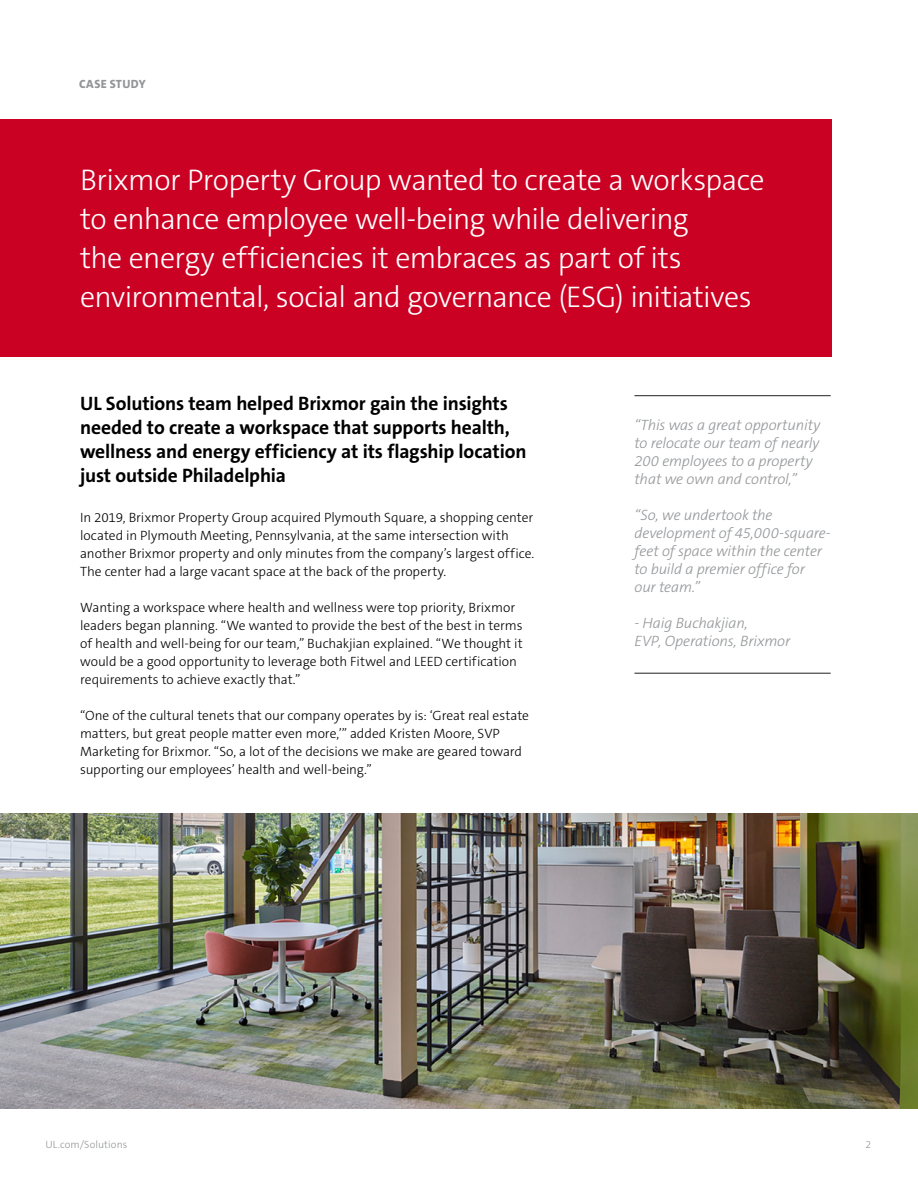
<style>
.page{position:relative;width:918px;height:1188px;background:#fff}
.page>*{position:absolute;margin:0;border:0;box-sizing:border-box;transform-origin:0 0}
.t1{font:300 30px/39px "The Sans C5";letter-spacing:-.02em;color:#fff}
.t2{font:700 19.5px/24px "The Sans C5";letter-spacing:-.01em;color:#000}
.t3{font:italic 300 15px/18px "The Sans C5";letter-spacing:-.01em;color:#939598}
.t4{font:300 13.5px/18px "The Sans C5";letter-spacing:-.005em;color:#000}
.t5{font:800 12px "The Sans C5";letter-spacing:.03em;color:#939598}
.t6{font:300 10.5px "The Sans C5";letter-spacing:.01em;color:#939598}
</style>
<div class="page">
<img style="left:0;top:813px;width:918px;height:295px">
<div style="left:0;top:119px;width:832px;height:238px;background:#ca0123"></div>
<hr style="left:635px;top:395px;width:196px;height:1px;background:#231f20">
<hr style="left:635px;top:673px;width:196px;height:1px;background:#231f20">
<p class="t5" style="left:79px;top:77px;width:68px">CASE STUDY</p>
<h1 class="t1" style="left:80px;top:161px;width:686px">Brixmor Property Group wanted to create a workspace to enhance employee well-being while delivering<br>the energy efficiencies it embraces as part of its environmental, social and governance (ESG) initiatives</h1>
<h2 class="t2" style="left:80px;top:392px;width:448px">UL Solutions team helped Brixmor gain the insights needed to create a workspace that supports health, wellness and energy efficiency at its flagship location just outside Philadelphia</h2>
<p class="t4" style="left:80px;top:508px;width:456px">In 2019, Brixmor Property Group acquired Plymouth Square, a shopping center located in Plymouth Meeting, Pennsylvania, at the same intersection with another Brixmor property and only minutes from the company’s largest office.<br>The center had a large vacant space at the back of the property.</p>
<p class="t4" style="left:80px;top:598px;width:444px">Wanting a workspace where health and wellness were top priority, Brixmor leaders began planning. “We wanted to provide the best of the best in terms of health and well-being for our team,” Buchakjian explained. “We thought it would be a good opportunity to leverage both Fitwel and LEED certification requirements to achieve exactly that.”</p>
<p class="t4" style="left:80px;top:706px;width:450px">“One of the cultural tenets that our company operates by is: ‘Great real estate matters, but great people matter even more,’” added Kristen Moore, SVP Marketing for Brixmor. “So, a lot of the decisions we make are geared toward supporting our employees’ health and well-being.”</p>
<p class="t3" style="left:635px;top:416px;width:187px">“This was a great opportunity to relocate our team of nearly<br>200 employees to a property that we own and control,”</p>
<p class="t3" style="left:635px;top:506px;width:198px">“So, we undertook the development of 45,000-square&shy;feet of space within the center to build a premier office for<br>our team.”</p>
<p class="t3" style="left:635px;top:614px;width:157px">- Haig Buchakjian,<br>EVP, Operations, Brixmor</p>
<p class="t6" style="left:46px;top:1137px;width:83px">UL.com/Solutions</p>
<p class="t6" style="left:866px;top:1137px;width:7px">2</p>
</div>
